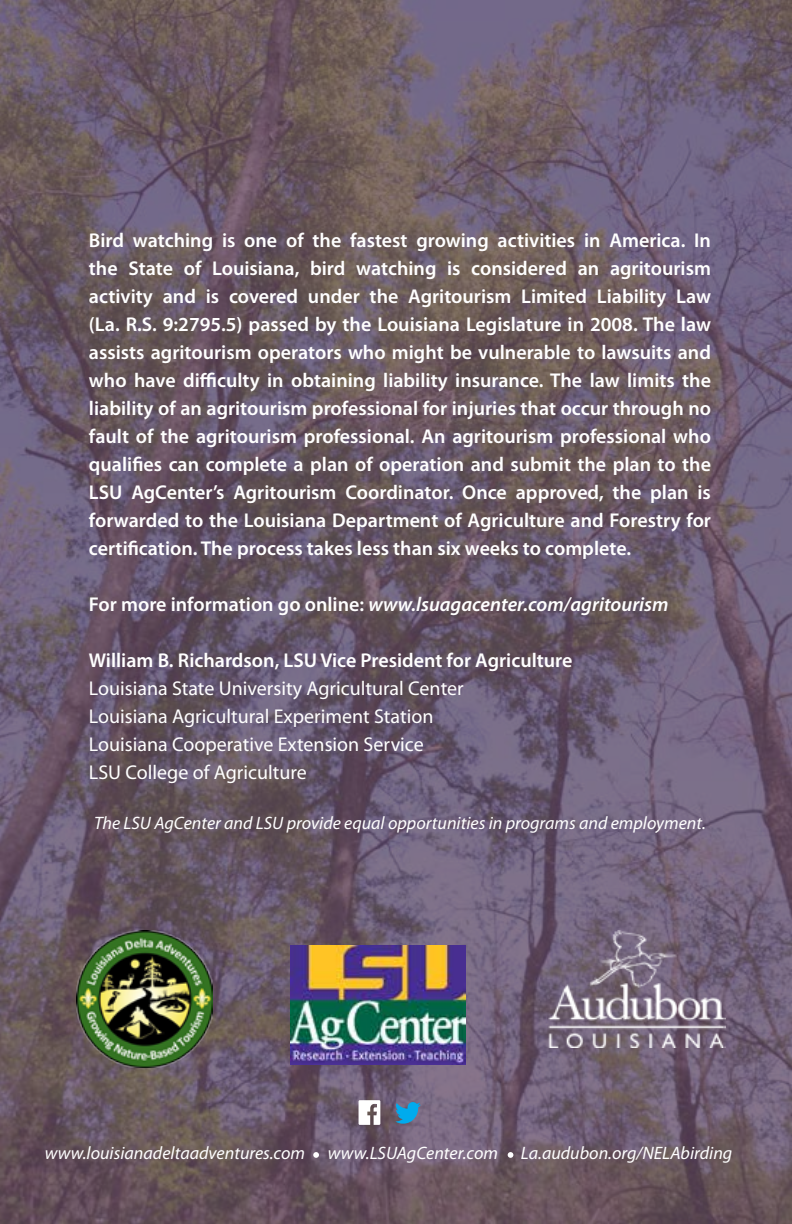
<style>
.page{position:relative;width:792px;height:1224px;background:#fff}
.page>*{position:absolute;margin:0;border:0;box-sizing:border-box;transform-origin:0 0}
.t1{font:600 20px/28px "Myriad Pro";color:#fff;text-align:justify}
.t2{font:20px/28px "Myriad Pro";color:#fff}
.t3{font:italic 600 20px "Myriad Pro";color:#fff}
.t4{font:italic 18px "Myriad Pro";color:#fff}
.s1{font-style:normal}
</style>
<div class="page">
<img style="left:0;top:0;width:792px;height:1224px">
<img style="left:77px;top:931px;width:135px;height:136px">
<img style="left:291px;top:945px;width:174px;height:119px">
<img style="left:549px;top:931px;width:176px;height:117px">
<svg style="left:395px;top:1102px;width:26px;height:22px"></svg>
<svg style="left:359px;top:1100px;width:21px;height:25px"></svg>
<svg style="left:313px;top:1152px;width:6px;height:6px"></svg>
<svg style="left:508px;top:1152px;width:5px;height:6px"></svg>
<p class="t1" style="left:89px;top:226px;width:624px">Bird watching is one of the fastest growing activities in America. In the State of Louisiana, bird watching is considered an agritourism activity and is covered under the Agritourism Limited Liability Law (La. R.S. 9:2795.5) passed by the Louisiana Legislature in 2008. The law assists agritourism operators who might be vulnerable to lawsuits and who have difficulty in obtaining liability insurance. The law limits the liability of an agritourism professional for injuries that occur through no fault of the agritourism professional. An agritourism professional who qualifies can complete a plan of operation and submit the plan to the LSU AgCenter’s Agritourism Coordinator. Once approved, the plan is forwarded to the Louisiana Department of Agriculture and Forestry for certification. The process takes less than six weeks to complete.</p>
<p class="t3" style="left:89px;top:592px;width:581px"><span class="s1">For more information go online:</span> www.lsuagacenter.com/agritourism</p>
<p class="t1" style="left:89px;top:646px;width:485px">William B. Richardson, LSU Vice President for Agriculture</p>
<p class="t2" style="left:89px;top:674px;width:376px">Louisiana State University Agricultural Center Louisiana Agricultural Experiment Station Louisiana Cooperative Extension Service<br>LSU College of Agriculture</p>
<p class="t4" style="left:94px;top:812px;width:613px">The LSU AgCenter and LSU provide equal opportunities in programs and employment.</p>
<p class="t4" style="left:45px;top:1142px;width:262px">www.louisianadeltaadventures.com</p>
<p class="t4" style="left:328px;top:1142px;width:172px">www.LSUAgCenter.com</p>
<p class="t4" style="left:521px;top:1142px;width:213px">La.audubon.org/NELAbirding</p>
</div>
